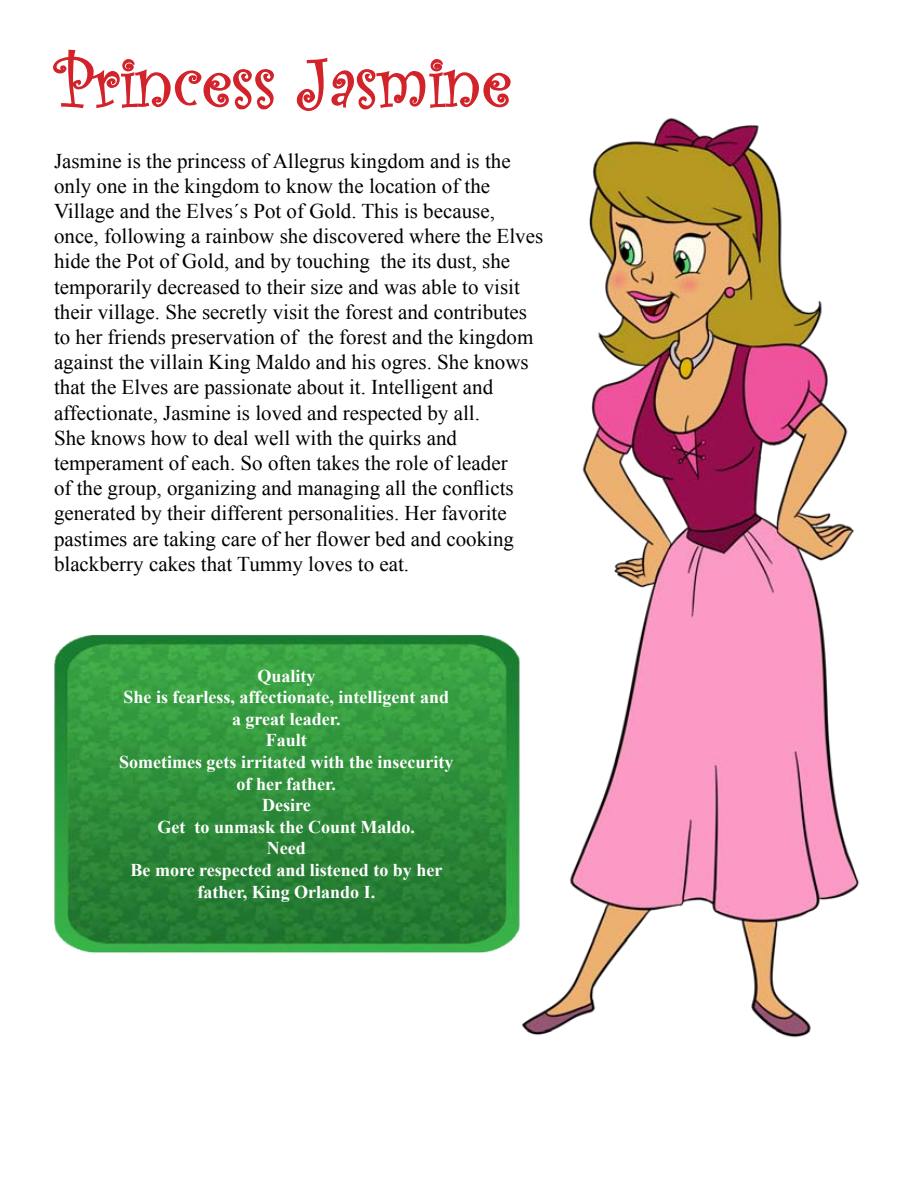
<style>
.page{position:relative;width:918px;height:1188px;background:#fff}
.page>*{position:absolute;margin:0;border:0;box-sizing:border-box;transform-origin:0 0}
.t1{font:72px "Curlz";color:#d2232a}
.t2{font:21px/25.2px "Times New Roman";color:#000}
.t3{font:700 18px/21.6px "Times New Roman";color:#fff;text-align:center}
</style>
<div class="page">
<svg style="left:53px;top:49px;width:221px;height:61px"></svg>
<svg style="left:296px;top:58px;width:215px;height:53px"></svg>
<img style="left:54px;top:634px;width:446px;height:319px">
<img style="left:500px;top:86px;width:359px;height:952px">
<h1 class="t1" style="left:54px;top:32px;width:459px">Princess Jasmine</h1>
<p class="t2" style="left:54px;top:148px;width:491px">Jasmine is the princess of Allegrus kingdom and is the only one in the kingdom to know the location of the Village and the Elves´s Pot of Gold. This is because, once, following a rainbow she discovered where the Elves hide the Pot of Gold, and by touching the its dust, she temporarily decreased to their size and was able to visit their village. She secretly visit the forest and contributes to her friends preservation of the forest and the kingdom against the villain King Maldo and his ogres. She knows that the Elves are passionate about it. Intelligent and affectionate, Jasmine is loved and respected by all.<br>She knows how to deal well with the quirks and temperament of each. So often takes the role of leader<br>of the group, organizing and managing all the conflicts generated by their different personalities. Her favorite pastimes are taking care of her flower bed and cooking blackberry cakes that Tummy loves to eat.</p>
<p class="t3" style="left:119px;top:664px;width:336px">Quality<br>She is fearless, affectionate, intelligent and a great leader.<br>Fault<br>Sometimes gets irritated with the insecurity of her father.<br>Desire<br>Get to unmask the Count Maldo.<br>Need<br>Be more respected and listened to by her father, King Orlando I.</p>
</div>
